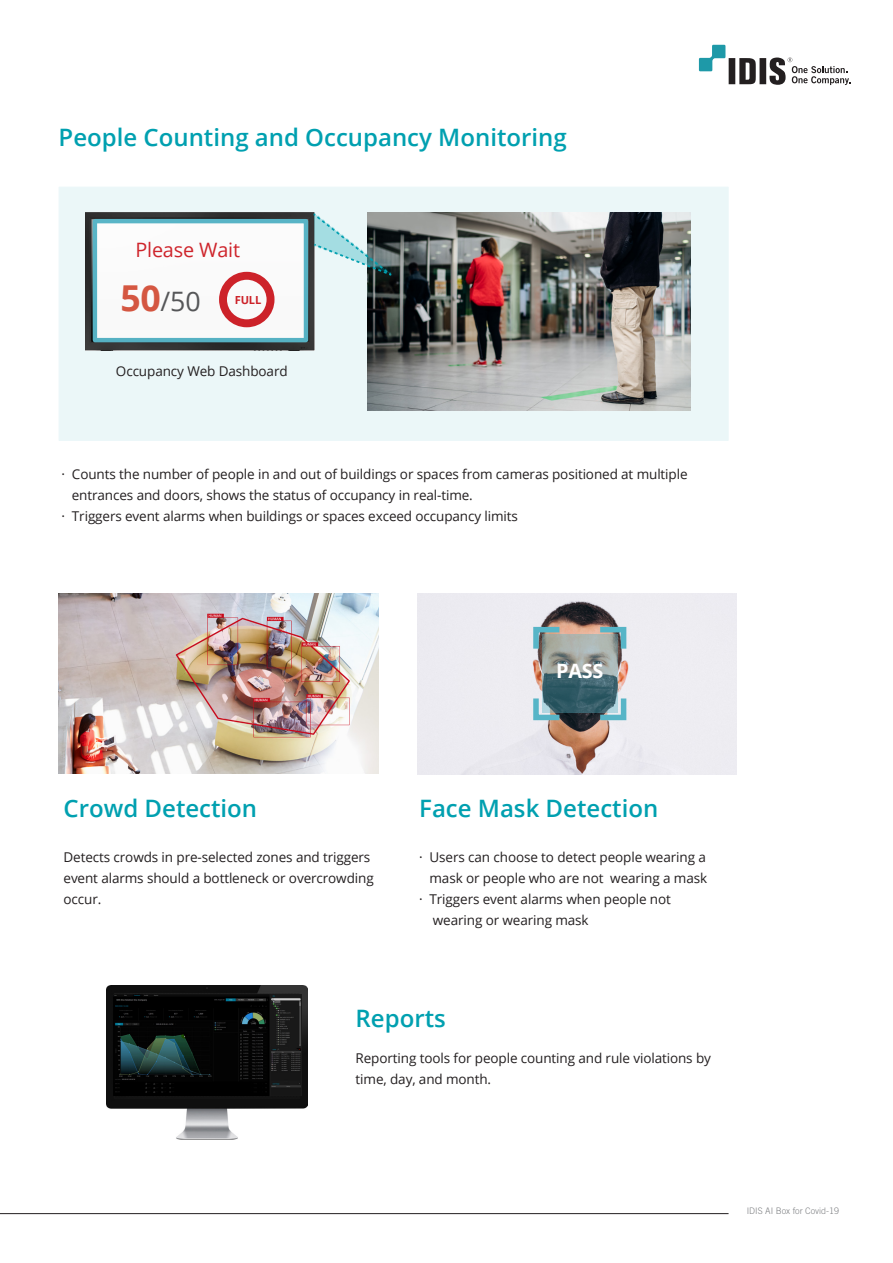
<style>
.page{position:relative;width:893px;height:1263px;background:#fff}
.page>*{position:absolute;margin:0;border:0;box-sizing:border-box;transform-origin:0 0}
.t1{font:26.7px "Open Sans";color:#57585a}
.Maint_Text_style_9pt{font:600 24px "Open Sans";color:#00a0b0}
.t2{font:19.8px "Open Sans";letter-spacing:-.01em;color:#d1232a}
.Maint_Text_style_9pt-2{font:700 19.8px "Open Sans";color:#fff}
.Maint_Text_style_9pt-3{font:13.5px/21px "Open Sans";letter-spacing:-.01em;color:#231f20}
.t3{font:700 11.1px "Open Sans";color:#d1232a}
.t4{font:300 9px "Trade Gothic LT Std";color:#808285}
.s1{font-weight:700;font-size:35.7px;color:#d95842}
</style>
<div class="page">
<div style="left:59px;top:187px;width:670px;height:254px;background:#ebf7f8"></div>
<svg style="left:699px;top:45px;width:151px;height:40px"></svg>
<hr style="left:0;top:1213px;width:729px;height:1px;background:#231f20">
<img style="left:59px;top:593px;width:319px;height:181px">
<img style="left:417px;top:593px;width:320px;height:182px">
<svg style="left:530px;top:624px;width:35px;height:30px"></svg>
<svg style="left:595px;top:693px;width:34px;height:30px"></svg>
<svg style="left:595px;top:624px;width:34px;height:30px"></svg>
<svg style="left:530px;top:693px;width:35px;height:30px"></svg>
<svg style="left:543px;top:634px;width:75px;height:78px;background:#6e8588"></svg>
<img style="left:106px;top:986px;width:202px;height:154px">
<img style="left:113px;top:995px;width:188px;height:101px">
<img style="left:368px;top:213px;width:322px;height:197px">
<img style="left:85px;top:213px;width:229px;height:137px">
<div style="left:93px;top:219px;width:215px;height:123px;background:#fff;border:4px solid #58b6c8"></div>
<div style="left:219px;top:272px;width:55px;height:55px;border:8px solid #d1232a;border-radius:50%"></div>
<svg style="left:311px;top:212px;width:90px;height:69px"></svg>
<p class="Maint_Text_style_9pt" style="left:59px;top:120px;width:510px">People Counting and Occupancy Monitoring</p>
<h3 class="t2" style="left:135px;top:236px;width:106px">Please Wait</h3>
<h1 class="t1" style="left:120px;top:283px;width:82px"><span class="s1">50</span>/50</h1>
<p class="t3" style="left:235px;top:292px;width:28px">FULL</p>
<p class="Maint_Text_style_9pt-3" style="left:116px;top:360px;width:173px">Occupancy Web Dashboard</p>
<p class="Maint_Text_style_9pt-3" style="left:62px;top:463px;width:627px">· Counts the number of people in and out of buildings or spaces from cameras positioned at multiple</p>
<p class="Maint_Text_style_9pt-3" style="left:72px;top:484px;width:403px">entrances and doors, shows the status of occupancy in real-time.</p>
<p class="Maint_Text_style_9pt-3" style="left:62px;top:505px;width:458px">· Triggers event alarms when buildings or spaces exceed occupancy limits</p>
<p class="Maint_Text_style_9pt-2" style="left:556px;top:656px;width:49px">PASS</p>
<p class="Maint_Text_style_9pt" style="left:64px;top:791px;width:195px">Crowd Detection</p>
<p class="Maint_Text_style_9pt" style="left:419px;top:791px;width:240px">Face Mask Detection</p>
<p class="Maint_Text_style_9pt-3" style="left:64px;top:847px;width:312px">Detects crowds in pre-selected zones and triggers event alarms should a bottleneck or overcrowding occur.</p>
<p class="Maint_Text_style_9pt-3" style="left:419px;top:847px;width:288px">· Users can choose to detect people wearing a</p>
<p class="Maint_Text_style_9pt-3" style="left:429px;top:868px;width:279px">mask or people who are not wearing a mask</p>
<p class="Maint_Text_style_9pt-3" style="left:419px;top:889px;width:253px">· Triggers event alarms when people not</p>
<p class="Maint_Text_style_9pt-3" style="left:433px;top:910px;width:157px">wearing or wearing mask</p>
<p class="Maint_Text_style_9pt" style="left:356px;top:1002px;width:92px">Reports</p>
<p class="Maint_Text_style_9pt-3" style="left:356px;top:1047px;width:357px">Reporting tools for people counting and rule violations by time, day, and month.</p>
<p class="t4" style="left:747px;top:1206px;width:94px">IDIS AI Box for Covid-19</p>
</div>
